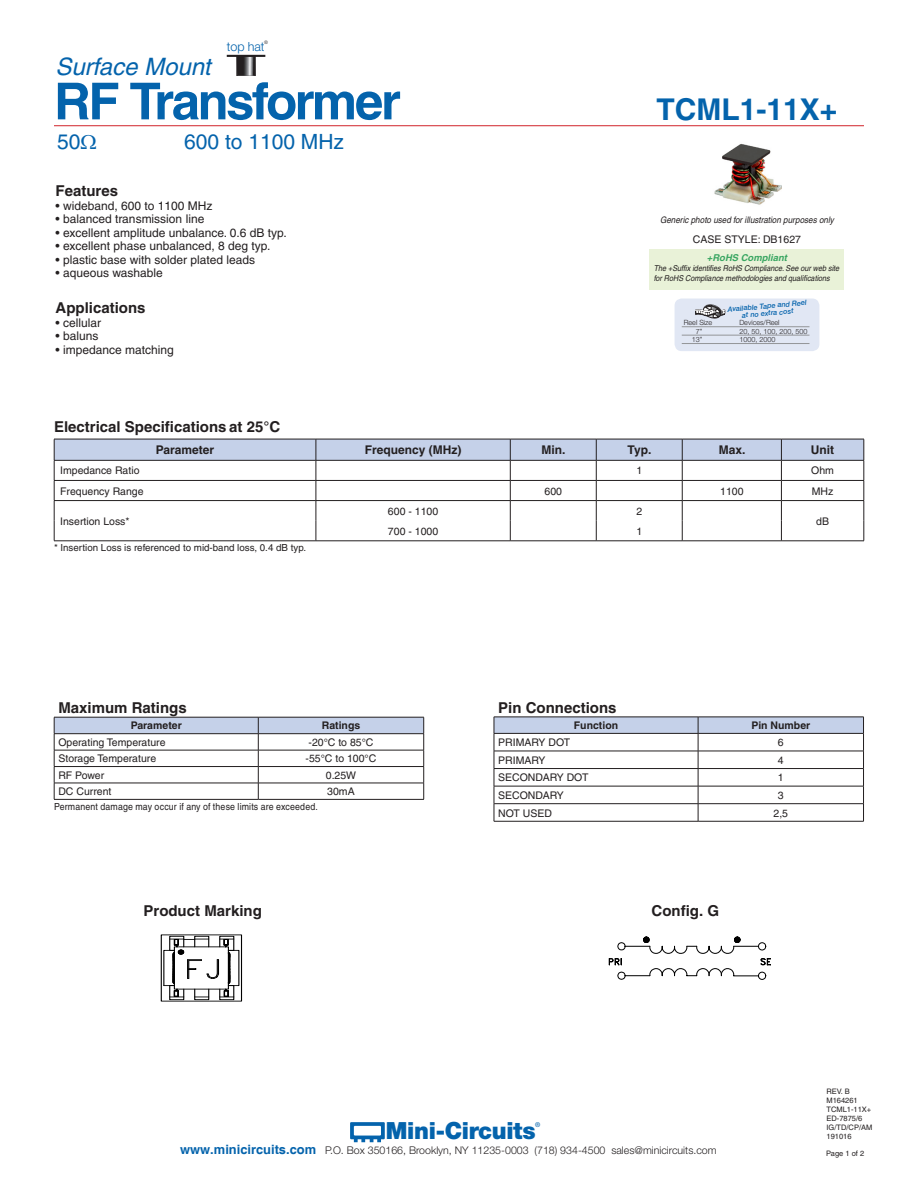
<style>
.page{position:relative;width:918px;height:1188px;background:#fff}
.page>*{position:absolute;margin:0;border:0;box-sizing:border-box;transform-origin:0 0}
.t1{font:700 51px "Helvetica";letter-spacing:-.05em;color:#0463ac}
.FEATURES_APPLICATION{font:700 30px "Helvetica";color:#0463ac}
.t2{font:italic 24px "Helvetica";letter-spacing:-.005em;color:#0463ac}
.t3{font:900 23.7px "Helvetica Neue";letter-spacing:-.015em;color:#0463ac}
.t4{font:21px "Helvetica";color:#0463ac}
.section_heading{font:700 15px "Helvetica";color:#231f20}
.BODY_HEADLINE__CENTE{font:700 15px "Helvetica";color:#231f20}
.BODY_HEADLINE{font:700 15px "Helvetica";color:#231f20}
.t5{font:300 12.6px "Helvetica Neue";color:#0463ac}
.FEAT____APPL{font:12px "Helvetica";color:#231f20}
.t6{font:700 12px "Helvetica";color:#231f20}
.t7{font:300 10.65px "Helvetica Neue";color:#231f20}
.table_text{font:10.5px "Helvetica";color:#231f20}
.t8{font:700 10.5px "Helvetica";color:#231f20}
.note{font:9.75px "Helvetica";letter-spacing:.02em;color:#231f20;scale:.9 1}
.Body_text{font:9.75px "Helvetica";color:#231f20}
.t9{font:italic 700 9.45px "Helvetica";color:rgb(13 147 68/.8)}
.t10{font:italic 9px "Helvetica";color:#231f20;scale:.9 1}
.t11{font:italic 8.1px/9.8px "Helvetica";letter-spacing:-.005em;color:#231f20;scale:.9 1}
.TYP_PERF_DATA_W_INPU{font:7.5px "Helvetica";color:#231f20}
.t12{font:300 7.2px "Helvetica Neue";color:#231f20}
.t13{font:italic 500 7.2px/7.2px "Helvetica Neue";color:#0463ac;text-align:center}
.t14{font:500 6.6px "Helvetica Neue";color:#0463ac}
.t15{font:300 4.8px "Helvetica Neue";color:#231f20}
.s1{font-family:"Helvetica";font-weight:700;font-size:12.9px;color:#0463ac}
</style>
<div class="page">
<svg style="left:350px;top:1122px;width:35px;height:20px"></svg>
<hr style="left:54px;top:125px;width:810px;height:1px;background:#d1232a">
<svg style="left:236px;top:57px;width:20px;height:19px"></svg>
<hr style="left:227px;top:55px;width:38px;height:2px;background:#231f20">
<svg style="left:54px;top:717px;width:370px;height:82px"></svg>
<hr style="left:54px;top:799px;width:204px;height:1px;background:#231f20">
<hr style="left:258px;top:799px;width:166px;height:1px;background:#231f20">
<svg style="left:494px;top:717px;width:370px;height:104px"></svg>
<hr style="left:494px;top:803px;width:204px;height:1px;background:#231f20">
<hr style="left:698px;top:803px;width:165px;height:1px;background:#231f20">
<hr style="left:494px;top:821px;width:204px;height:1px;background:#231f20">
<hr style="left:698px;top:821px;width:166px;height:1px;background:#231f20">
<svg style="left:54px;top:439px;width:811px;height:102px"></svg>
<hr style="left:54px;top:541px;width:262px;height:1px;background:#231f20">
<hr style="left:316px;top:541px;width:194px;height:1px;background:#231f20">
<hr style="left:510px;top:541px;width:86px;height:1px;background:#231f20">
<hr style="left:596px;top:541px;width:86px;height:1px;background:#231f20">
<hr style="left:682px;top:541px;width:99px;height:1px;background:#231f20">
<hr style="left:781px;top:541px;width:83px;height:1px;background:#231f20">
<div style="left:161px;top:935px;width:81px;height:66px;border:1px solid #000"></div>
<svg style="left:164px;top:936px;width:70px;height:64px"></svg>
<div style="left:650px;top:249px;width:194px;height:41px;background:#e9f2d8"></div>
<img style="left:714px;top:143px;width:67px;height:62px">
<svg style="left:609px;top:936px;width:161px;height:44px"></svg>
<div style="left:675px;top:299px;width:144px;height:52px;background:#e1e7f4;border-radius:7px"></div>
<hr style="left:682px;top:343px;width:127px;height:1px;background:#939598">
<hr style="left:682px;top:335px;width:127px;height:1px;background:#939598">
<hr style="left:682px;top:326px;width:127px;height:1px;background:#939598">
<svg style="left:695px;top:304px;width:30px;height:15px"></svg>
<h3 class="t2" style="left:56px;top:53px;width:157px">Surface Mount</h3>
<p class="t15" style="left:264px;top:39px;width:5px">®</p>
<p class="t5" style="left:227px;top:39px;width:39px">top hat</p>
<h1 class="t1" style="left:54px;top:70px;width:348px">RF Transformer</h1>
<p class="t4" style="left:57px;top:130px;width:25px">50</p>
<p class="t4" style="left:184px;top:130px;width:161px">600 to 1100 MHz</p>
<p class="BODY_HEADLINE" style="left:56px;top:182px;width:64px">Features</p>
<p class="FEAT____APPL" style="left:56px;top:198px;width:158px">• wideband, 600 to 1100 MHz</p>
<p class="FEAT____APPL" style="left:56px;top:212px;width:150px">• balanced transmission line</p>
<p class="FEAT____APPL" style="left:56px;top:225px;width:233px">• excellent amplitude unbalance. 0.6 dB typ.</p>
<p class="FEAT____APPL" style="left:56px;top:239px;width:216px">• excellent phase unbalanced, 8 deg typ.</p>
<p class="FEAT____APPL" style="left:56px;top:252px;width:201px">• plastic base with solder plated leads</p>
<p class="FEAT____APPL" style="left:56px;top:266px;width:109px">• aqueous washable</p>
<p class="BODY_HEADLINE" style="left:56px;top:299px;width:92px">Applications</p>
<p class="FEAT____APPL" style="left:56px;top:315px;width:47px">• cellular</p>
<p class="FEAT____APPL" style="left:56px;top:329px;width:44px">• baluns</p>
<p class="FEAT____APPL" style="left:56px;top:342px;width:120px">• impedance matching</p>
<p class="section_heading" style="left:54px;top:418px;width:228px">Electrical Specifications at 25°C</p>
<p class="FEATURES_APPLICATION" style="left:657px;top:91px;width:182px">TCML1-11X+</p>
<p class="t10" style="left:660px;top:214px;width:195px">Generic photo used for illustration purposes only</p>
<p class="table_text" style="left:693px;top:233px;width:110px">CASE STYLE: DB1627</p>
<p class="t9" style="left:707px;top:252px;width:82px">+RoHS Compliant</p>
<p class="t11" style="left:654px;top:263px;width:208px">The +Suffix identifies RoHS Compliance. See our web site for RoHS Compliance methodologies and qualifications</p>
<p class="t13" style="left:727px;top:306px;width:81px;rotate:-5deg">Available Tape and Reel at no extra cost</p>
<p class="t12" style="left:684px;top:318px;width:30px">Reel Size</p>
<p class="t12" style="left:739px;top:318px;width:42px">Devices/Reel</p>
<p class="t12" style="left:696px;top:327px;width:8px">7”</p>
<p class="t12" style="left:739px;top:327px;width:70px">20, 50, 100, 200, 500</p>
<p class="t12" style="left:692px;top:335px;width:12px">13”</p>
<p class="t12" style="left:739px;top:335px;width:38px">1000, 2000</p>
<p class="t6" style="left:156px;top:443px;width:60px">Parameter</p>
<p class="t6" style="left:365px;top:443px;width:98px">Frequency (MHz)</p>
<p class="t6" style="left:542px;top:443px;width:25px">Min.</p>
<p class="t6" style="left:628px;top:443px;width:25px">Typ.</p>
<p class="t6" style="left:719px;top:443px;width:28px">Max.</p>
<p class="t6" style="left:811px;top:443px;width:25px">Unit</p>
<p class="table_text" style="left:60px;top:465px;width:81px">Impedance Ratio</p>
<p class="table_text" style="left:636px;top:465px;width:7px">1</p>
<p class="table_text" style="left:811px;top:465px;width:24px">Ohm</p>
<p class="table_text" style="left:60px;top:485px;width:85px">Frequency Range</p>
<p class="table_text" style="left:545px;top:485px;width:19px">600</p>
<p class="table_text" style="left:720px;top:485px;width:25px">1100</p>
<p class="table_text" style="left:812px;top:485px;width:23px">MHz</p>
<p class="table_text" style="left:60px;top:515px;width:71px">Insertion Loss*</p>
<p class="table_text" style="left:388px;top:505px;width:52px">600 - 1100</p>
<p class="table_text" style="left:636px;top:505px;width:7px">2</p>
<p class="table_text" style="left:816px;top:515px;width:14px">dB</p>
<p class="Body_text" style="left:54px;top:542px;width:254px">* Insertion Loss is referenced to mid-band loss, 0.4 dB typ.</p>
<p class="table_text" style="left:388px;top:525px;width:52px">700 - 1000</p>
<p class="table_text" style="left:636px;top:525px;width:7px">1</p>
<p class="section_heading" style="left:58px;top:699px;width:130px">Maximum Ratings</p>
<p class="t8" style="left:131px;top:719px;width:53px">Parameter</p>
<p class="t8" style="left:322px;top:719px;width:40px">Ratings</p>
<p class="table_text" style="left:58px;top:736px;width:109px">Operating Temperature</p>
<p class="table_text" style="left:309px;top:736px;width:67px">-20°C to 85°C</p>
<p class="table_text" style="left:58px;top:753px;width:99px">Storage Temperature</p>
<p class="table_text" style="left:306px;top:753px;width:72px">-55°C to 100°C</p>
<p class="table_text" style="left:58px;top:769px;width:47px">RF Power</p>
<p class="table_text" style="left:326px;top:769px;width:32px">0.25W</p>
<p class="table_text" style="left:58px;top:785px;width:55px">DC Current</p>
<p class="table_text" style="left:327px;top:785px;width:29px">30mA</p>
<p class="note" style="left:54px;top:801px;width:295px">Permanent damage may occur if any of these limits are exceeded.</p>
<p class="section_heading" style="left:498px;top:698px;width:120px">Pin Connections</p>
<p class="t8" style="left:574px;top:719px;width:46px">Function</p>
<p class="t8" style="left:751px;top:719px;width:60px">Pin Number</p>
<p class="table_text" style="left:498px;top:736px;width:73px">PRIMARY DOT</p>
<p class="table_text" style="left:778px;top:736px;width:7px">6</p>
<p class="table_text" style="left:498px;top:754px;width:49px">PRIMARY</p>
<p class="table_text" style="left:778px;top:754px;width:7px">4</p>
<p class="table_text" style="left:498px;top:772px;width:92px">SECONDARY DOT</p>
<p class="table_text" style="left:778px;top:772px;width:7px">1</p>
<p class="table_text" style="left:498px;top:789px;width:67px">SECONDARY</p>
<p class="table_text" style="left:778px;top:789px;width:7px">3</p>
<p class="table_text" style="left:498px;top:807px;width:55px">NOT USED</p>
<p class="table_text" style="left:774px;top:807px;width:16px">2,5</p>
<p class="BODY_HEADLINE__CENTE" style="left:143px;top:902px;width:120px">Product Marking</p>
<p class="BODY_HEADLINE__CENTE" style="left:652px;top:902px;width:69px">Config. G</p>
<h3 class="t3" style="left:386px;top:1117px;width:151px">Mini-Circuits</h3>
<p class="t14" style="left:535px;top:1121px;width:7px">®</p>
<p class="t7" style="left:180px;top:1144px;width:538px"><span class="s1">www.minicircuits.com</span> P.O. Box 350166, Brooklyn, NY 11235-0003 (718) 934-4500 sales@minicircuits.com</p>
<p class="TYP_PERF_DATA_W_INPU" style="left:826px;top:1087px;width:25px">REV. B</p>
<p class="TYP_PERF_DATA_W_INPU" style="left:826px;top:1096px;width:33px">M164261</p>
<p class="TYP_PERF_DATA_W_INPU" style="left:826px;top:1105px;width:46px">TCML1-11X+</p>
<p class="TYP_PERF_DATA_W_INPU" style="left:826px;top:1114px;width:37px">ED-7875/6</p>
<p class="TYP_PERF_DATA_W_INPU" style="left:826px;top:1123px;width:47px">IG/TD/CP/AM</p>
<p class="TYP_PERF_DATA_W_INPU" style="left:826px;top:1132px;width:27px">191016</p>
<p class="TYP_PERF_DATA_W_INPU" style="left:826px;top:1149px;width:40px">Page 1 of 2</p>
</div>
